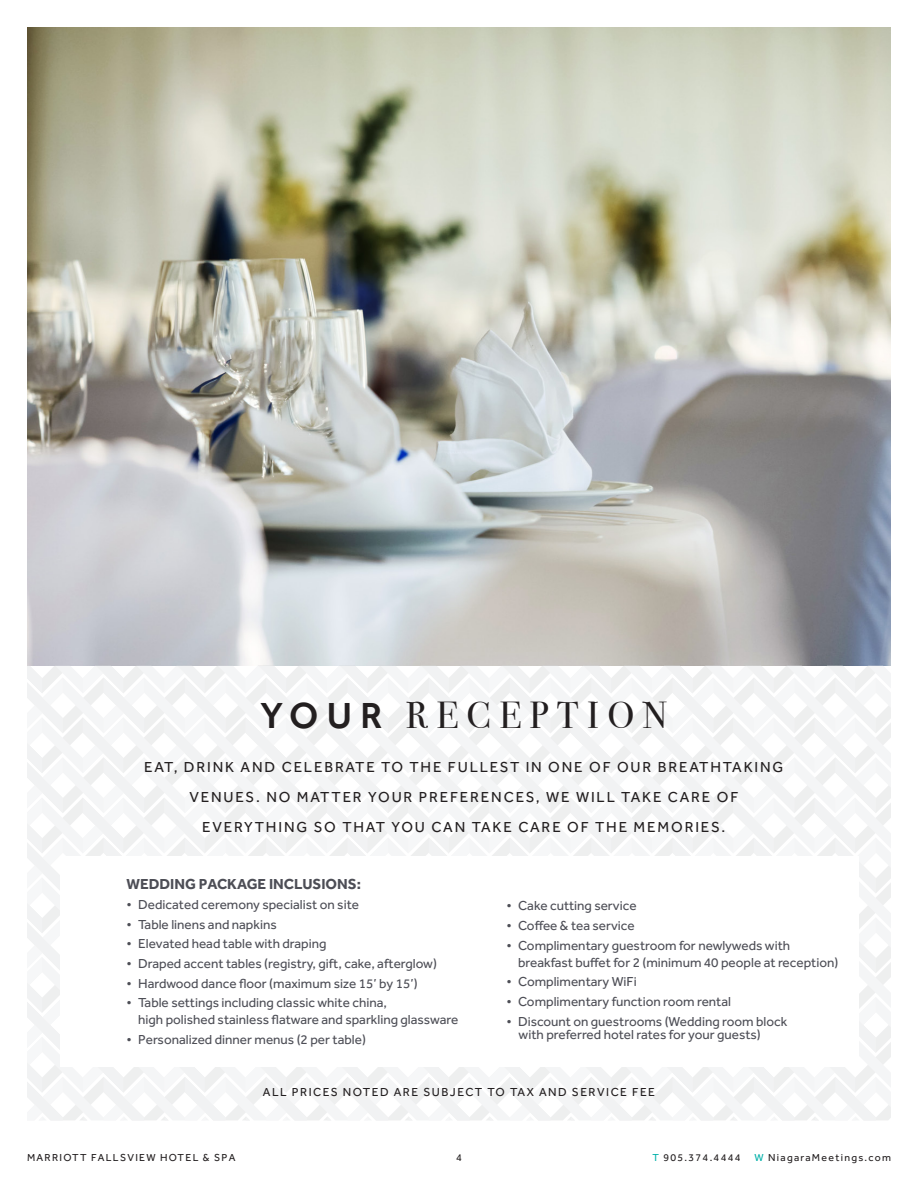
<style>
.page{position:relative;width:918px;height:1188px;background:#fff}
.page>*{position:absolute;margin:0;border:0;box-sizing:border-box;transform-origin:0 0}
.t1{font:37.5px "Bodoni Svty Two ITCTT";letter-spacing:.225em;color:#231f20}
.t2{font:15px "Effra";letter-spacing:.125em;color:#231f20}
.Description{font:700 15px "Effra";color:#4d4e56}
.Description-2{font:13.5px/13.5px "Effra";color:#4d4e56}
.t3{font:12px "Effra";letter-spacing:.125em;color:#231f20}
.Interior_Page_Subhead_Black_9pt{font:10.5px "Effra";letter-spacing:.125em;color:#231f20}
.s1{font-family:"Effra";font-weight:500}
.s2{color:#00b0a9}
</style>
<div class="page">
<img style="left:27px;top:27px;width:864px;height:638px">
<svg style="left:27px;top:665px;width:864px;height:456px"></svg>
<div style="left:60px;top:856px;width:798px;height:211px;background:#fff"></div>
<p class="t1" style="left:260px;top:685px;width:408px"><span class="s1">YOUR</span> RECEPTION</p>
<p class="t2" style="left:144px;top:758px;width:641px">EAT, DRINK AND CELEBRATE TO THE FULLEST IN ONE OF OUR BREATHTAKING</p>
<p class="t2" style="left:189px;top:788px;width:550px">VENUES. NO MATTER YOUR PREFERENCES, WE WILL TAKE CARE OF</p>
<p class="t2" style="left:202px;top:818px;width:525px">EVERYTHING SO THAT YOU CAN TAKE CARE OF THE MEMORIES.</p>
<p class="Description" style="left:126px;top:875px;width:236px">WEDDING PACKAGE INCLUSIONS:</p>
<p class="Description-2" style="left:126px;top:897px;width:234px">• Dedicated ceremony specialist on site</p>
<p class="Description-2" style="left:126px;top:917px;width:152px">• Table linens and napkins</p>
<p class="Description-2" style="left:126px;top:937px;width:202px">• Elevated head table with draping</p>
<p class="Description-2" style="left:126px;top:957px;width:312px">• Draped accent tables (registry, gift, cake, afterglow)</p>
<p class="Description-2" style="left:126px;top:976px;width:293px">• Hardwood dance floor (maximum size 15’ by 15’)</p>
<p class="Description-2" style="left:126px;top:996px;width:262px">• Table settings including classic white china,</p>
<p class="Description-2" style="left:138px;top:1013px;width:322px">high polished stainless flatware and sparkling glassware</p>
<p class="Description-2" style="left:126px;top:1033px;width:241px">• Personalized dinner menus (2 per table)</p>
<p class="Description-2" style="left:506px;top:899px;width:132px">• Cake cutting service</p>
<p class="Description-2" style="left:506px;top:918px;width:130px">• Coffee &amp; tea service</p>
<p class="Description-2" style="left:506px;top:938px;width:285px">• Complimentary guestroom for newlyweds with</p>
<p class="Description-2" style="left:518px;top:955px;width:322px">breakfast buffet for 2 (minimum 40 people at reception)</p>
<p class="Description-2" style="left:506px;top:975px;width:132px">• Complimentary WiFi</p>
<p class="Description-2" style="left:506px;top:995px;width:226px">• Complimentary function room rental</p>
<p class="Description-2" style="left:519px;top:1014px;width:270px;text-indent:-12px">• Discount on guestrooms (Wedding room block with preferred hotel rates for your guests)</p>
<p class="t3" style="left:263px;top:1085px;width:394px">ALL PRICES NOTED ARE SUBJECT TO TAX AND SERVICE FEE</p>
<p class="Interior_Page_Subhead_Black_9pt" style="left:27px;top:1151px;width:210px">MARRIOTT FALLSVIEW HOTEL &amp; SPA</p>
<p class="Interior_Page_Subhead_Black_9pt" style="left:456px;top:1151px;width:7px">4</p>
<p class="Interior_Page_Subhead_Black_9pt" style="left:653px;top:1151px;width:89px"><span class="s2">T</span> 905.374.4444</p>
<p class="Interior_Page_Subhead_Black_9pt" style="left:754px;top:1151px;width:138px"><span class="s2">W</span> NiagaraMeetings.com</p>
</div>
